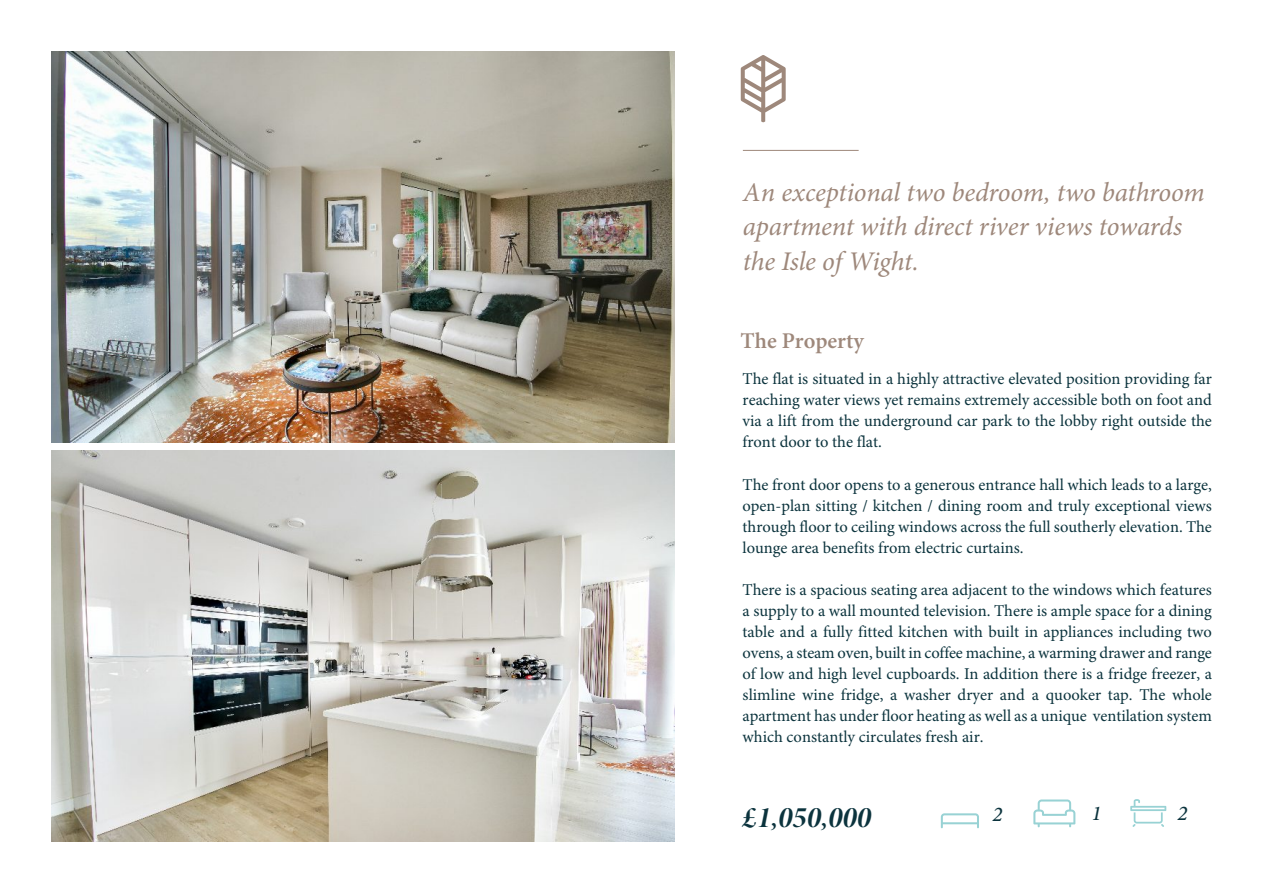
<style>
.page{position:relative;width:1263px;height:893px;background:#fff}
.page>*{position:absolute;margin:0;border:0;box-sizing:border-box;transform-origin:0 0}
.t1{font:30px "Minion Pro Bold It Disp";color:#0b333d}
.t2{font:italic 27px/34.5px "Minion Pro";letter-spacing:-.01em;color:#9e887b}
.t3{font:600 22.5px "Minion Pro";color:#9e887b}
.t4{font:italic 500 21px "Minion Pro";color:#0b333d}
.t5{font:16.5px/21.1px "Minion Pro";color:#0b333d;text-align:justify}
</style>
<div class="page">
<hr style="left:743px;top:150px;width:116px;height:1px;background:#9e887b">
<svg style="left:741px;top:55px;width:45px;height:67px"></svg>
<svg style="left:1130px;top:799px;width:36px;height:28px"></svg>
<svg style="left:1033px;top:799px;width:42px;height:28px"></svg>
<svg style="left:941px;top:813px;width:38px;height:15px"></svg>
<hr style="left:942px;top:822px;width:36px;height:2px;background:#98d2d4">
<img style="left:51px;top:51px;width:624px;height:392px">
<img style="left:51px;top:450px;width:624px;height:392px">
<h2 class="t2" style="left:743px;top:177px;width:463px">An exceptional two bedroom, two bathroom apartment with direct river views towards the Isle of Wight.</h2>
<h3 class="t3" style="left:740px;top:332px;width:125px">The Property</h3>
<p class="t5" style="left:742px;top:370px;width:471px">The flat is situated in a highly attractive elevated position providing far reaching water views yet remains extremely accessible both on foot and via a lift from the underground car park to the lobby right outside the front door to the flat.</p>
<p class="t5" style="left:742px;top:475px;width:471px">The front door opens to a generous entrance hall which leads to a large, open-plan sitting / kitchen / dining room and truly exceptional views through floor to ceiling windows across the full southerly elevation. The lounge area benefits from electric curtains.</p>
<p class="t5" style="left:742px;top:581px;width:471px">There is a spacious seating area adjacent to the windows which features a supply to a wall mounted television. There is ample space for a dining table and a fully fitted kitchen with built in appliances including two ovens, a steam oven, built in coffee machine, a warming drawer and range of low and high level cupboards. In addition there is a fridge freezer, a slimline wine fridge, a washer dryer and a quooker tap. The whole apartment has under floor heating as well as a unique ventilation system which constantly circulates fresh air.</p>
<h1 class="t1" style="left:742px;top:805px;width:130px">£1,050,000</h1>
<p class="t4" style="left:992px;top:805px;width:12px">2</p>
<p class="t4" style="left:1091px;top:804px;width:12px">1</p>
<p class="t4" style="left:1177px;top:805px;width:12px">2</p>
</div>
